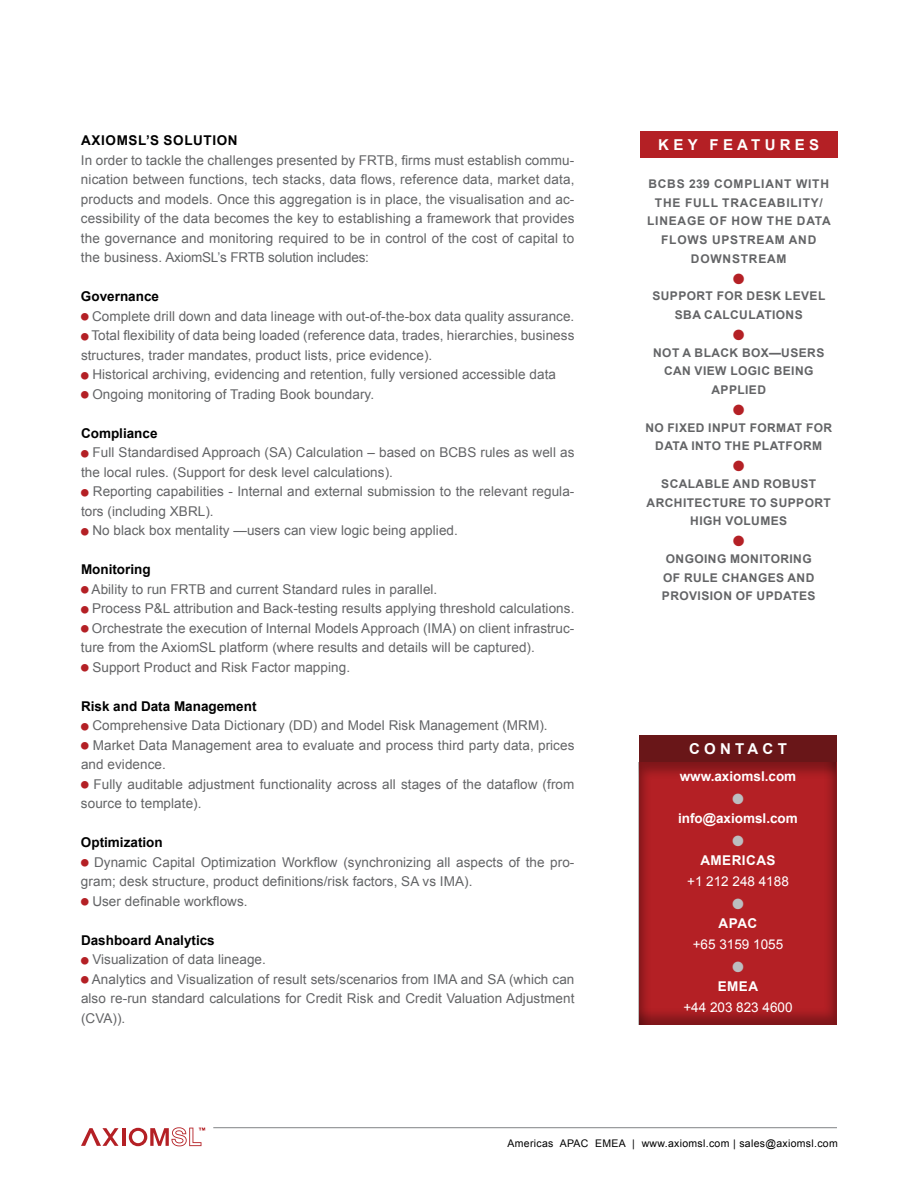
<style>
.page{position:relative;width:918px;height:1188px;background:#fff}
.page>*{position:absolute;margin:0;border:0;box-sizing:border-box;transform-origin:0 0}
.t1{font:700 15px "Arial";letter-spacing:.285em;color:#fff}
.t2{font:13.5px/19.5px "Arial";letter-spacing:.005em;color:#636466}
.t3{font:700 13.5px "Arial";color:#000}
.t4{font:700 13.5px "Arial";color:#fff}
.t5{font:13.5px "Arial";color:#fff}
.t6{font:700 13.5px "Arial";letter-spacing:.045em;color:#000}
.t7{font:700 13.5px "Arial";letter-spacing:.035em;color:#fff}
.t8{font:700 12px/18.8px "Arial";letter-spacing:.035em;color:#636466;text-align:center}
.t9{font:700 12px/18.8px "Arial";letter-spacing:.065em;color:#636466;text-align:center}
.t10{font:10.5px "Arial";letter-spacing:.03em;color:#000}
.t11{font:10.5px "Webdings";color:#b42025}
.t12{font:10.5px "Webdings";color:#bcbec0}
.s1{color:#b42025}
</style>
<div class="page">
<div style="left:640px;top:131px;width:198px;height:27px;background:#b42025"></div>
<svg style="left:81px;top:1128px;width:38px;height:18px"></svg>
<hr style="left:122px;top:1128px;width:3px;height:18px;background:#b42025">
<svg style="left:129px;top:1127px;width:76px;height:19px"></svg>
<hr style="left:213px;top:1127px;width:624px;height:1px;background:#808285">
<div style="left:625px;top:751px;width:223px;height:274px;background:#000;opacity:.3"></div>
<div style="left:639px;top:735px;width:198px;height:27px;background:#691618"></div>
<p class="t6" style="left:81px;top:131px;width:158px">AXIOMSL’S SOLUTION</p>
<p class="t2" style="left:81px;top:150px;width:495px;text-align:justify">In order to tackle the challenges presented by FRTB, firms must establish commu&shy;nication between functions, tech stacks, data flows, reference data, market data, products and models. Once this aggregation is in place, the visualisation and ac&shy;cessibility of the data becomes the key to establishing a framework that provides the governance and monitoring required to be in control of the cost of capital to the business. AxiomSL’s FRTB solution includes:</p>
<p class="t3" style="left:81px;top:287px;width:80px">Governance</p>
<p class="t2" style="left:81px;top:306px;width:495px"><span class="s1">■</span> Complete drill down and data lineage with out-of-the-box data quality assurance.</p>
<p class="t2" style="left:81px;top:326px;width:495px"><span class="s1">■</span> Total flexibility of data being loaded (reference data, trades, hierarchies, business structures, trader mandates, product lists, price evidence).</p>
<p class="t2" style="left:81px;top:365px;width:477px"><span class="s1">■</span> Historical archiving, evidencing and retention, fully versioned accessible data</p>
<p class="t2" style="left:81px;top:384px;width:295px"><span class="s1">■</span> Ongoing monitoring of Trading Book boundary.</p>
<p class="t3" style="left:81px;top:423px;width:78px">Compliance</p>
<p class="t2" style="left:81px;top:443px;width:495px"><span class="s1">■</span> Full Standardised Approach (SA) Calculation – based on BCBS rules as well as the local rules. (Support for desk level calculations).</p>
<p class="t2" style="left:81px;top:482px;width:495px"><span class="s1">■</span> Reporting capabilities - Internal and external submission to the relevant regula&shy;tors (including XBRL).</p>
<p class="t2" style="left:81px;top:521px;width:378px"><span class="s1">■</span> No black box mentality —users can view logic being applied.</p>
<p class="t3" style="left:81px;top:560px;width:71px">Monitoring</p>
<p class="t2" style="left:81px;top:579px;width:358px"><span class="s1">■</span> Ability to run FRTB and current Standard rules in parallel.</p>
<p class="t2" style="left:81px;top:599px;width:495px"><span class="s1">■</span> Process P&amp;L attribution and Back-testing results applying threshold calculations.</p>
<p class="t2" style="left:81px;top:618px;width:495px"><span class="s1">■</span> Orchestrate the execution of Internal Models Approach (IMA) on client infrastruc&shy;ture from the AxiomSL platform (where results and details will be captured).</p>
<p class="t2" style="left:81px;top:657px;width:271px"><span class="s1">■</span> Support Product and Risk Factor mapping.</p>
<p class="t3" style="left:81px;top:696px;width:177px">Risk and Data Management</p>
<p class="t2" style="left:81px;top:716px;width:468px"><span class="s1">■</span> Comprehensive Data Dictionary (DD) and Model Risk Management (MRM).</p>
<p class="t2" style="left:81px;top:735px;width:495px"><span class="s1">■</span> Market Data Management area to evaluate and process third party data, prices and evidence.</p>
<p class="t2" style="left:81px;top:774px;width:495px"><span class="s1">■</span> Fully auditable adjustment functionality across all stages of the dataflow (from source to template).</p>
<p class="t3" style="left:81px;top:833px;width:83px">Optimization</p>
<p class="t2" style="left:81px;top:852px;width:495px"><span class="s1">■</span> Dynamic Capital Optimization Workflow (synchronizing all aspects of the pro&shy;gram; desk structure, product definitions/risk factors, SA vs IMA).</p>
<p class="t2" style="left:81px;top:891px;width:168px"><span class="s1">■</span> User definable workflows.</p>
<p class="t3" style="left:81px;top:930px;width:135px">Dashboard Analytics</p>
<p class="t2" style="left:81px;top:950px;width:186px"><span class="s1">■</span> Visualization of data lineage.</p>
<p class="t2" style="left:81px;top:969px;width:495px;text-align:justify"><span class="s1">■</span> Analytics and Visualization of result sets/scenarios from IMA and SA (which can also re-run standard calculations for Credit Risk and Credit Valuation Adjustment (CVA)).</p>
<p class="t1" style="left:658px;top:135px;width:162px">KEY FEATURES</p>
<p class="t9" style="left:647px;top:174px;width:185px">BCBS 239 COMPLIANT WITH<br>THE FULL TRACEABILITY/<br>LINEAGE OF HOW THE DATA<br>FLOWS UPSTREAM AND<br>DOWNSTREAM</p>
<p class="t11" style="left:734px;top:273px;width:12px">■</p>
<p class="t8" style="left:652px;top:287px;width:174px">SUPPORT FOR DESK LEVEL<br>SBA CALCULATIONS</p>
<p class="t11" style="left:734px;top:330px;width:12px">■</p>
<p class="t8" style="left:653px;top:343px;width:173px">NOT A BLACK BOX—USERS<br>CAN VIEW LOGIC BEING<br>APPLIED</p>
<p class="t11" style="left:734px;top:405px;width:12px">■</p>
<p class="t8" style="left:645px;top:418px;width:188px">NO FIXED INPUT FORMAT FOR<br>DATA INTO THE PLATFORM</p>
<p class="t11" style="left:734px;top:461px;width:12px">■</p>
<p class="t8" style="left:647px;top:474px;width:186px">SCALABLE AND ROBUST<br>ARCHITECTURE TO SUPPORT<br>HIGH VOLUMES</p>
<p class="t11" style="left:734px;top:536px;width:12px">■</p>
<p class="t8" style="left:662px;top:549px;width:155px">ONGOING MONITORING<br>OF RULE CHANGES AND<br>PROVISION OF UPDATES</p>
<p class="t1" style="left:689px;top:738px;width:99px">CONTACT</p>
<p class="t4" style="left:680px;top:767px;width:118px">www.axiomsl.com</p>
<p class="t12" style="left:733px;top:794px;width:12px">■</p>
<p class="t4" style="left:678px;top:809px;width:121px">info@axiomsl.com</p>
<p class="t12" style="left:733px;top:836px;width:12px">■</p>
<p class="t7" style="left:700px;top:851px;width:77px">AMERICAS</p>
<p class="t5" style="left:687px;top:872px;width:103px">+1 212 248 4188</p>
<p class="t12" style="left:733px;top:899px;width:12px">■</p>
<p class="t4" style="left:719px;top:914px;width:40px">APAC</p>
<p class="t5" style="left:693px;top:935px;width:92px">+65 3159 1055</p>
<p class="t12" style="left:733px;top:962px;width:12px">■</p>
<p class="t4" style="left:718px;top:977px;width:42px">EMEA</p>
<p class="t5" style="left:683px;top:998px;width:111px">+44 203 823 4600</p>
<p class="t10" style="left:508px;top:1136px;width:332px">Americas APAC EMEA | www.axiomsl.com | sales@axiomsl.com</p>
</div>
